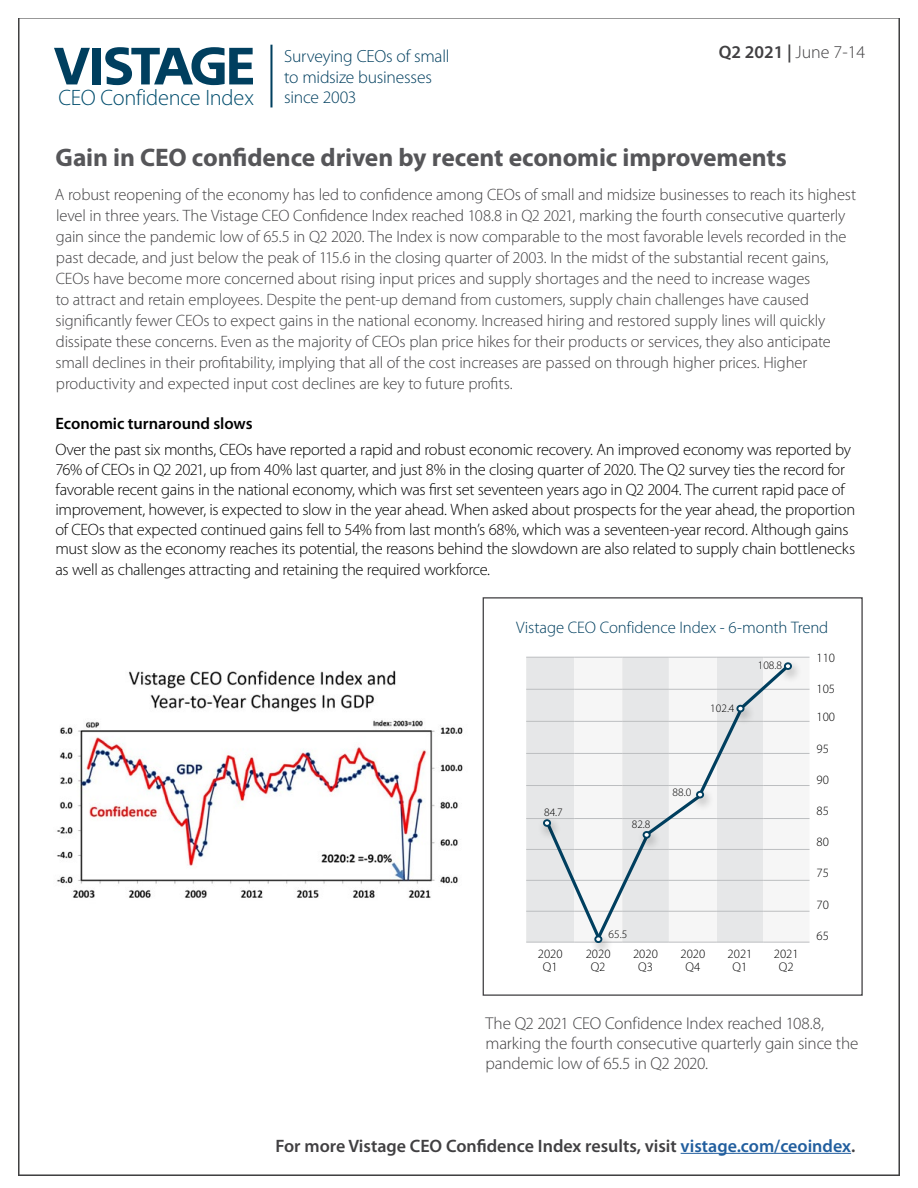
<style>
.page{position:relative;width:918px;height:1188px;background:#fff}
.page>*{position:absolute;margin:0;border:0;box-sizing:border-box;transform-origin:0 0}
.t1{font:700 25.5px "Myriad Pro";letter-spacing:-.005em;color:#565659}
.t2{font:300 22.35px "Myriad Pro";letter-spacing:-.01em;color:#004d6d}
.t3{font:600 18px "Myriad Pro";color:#414042}
.t4{font:300 18px "Myriad Pro";color:#414042}
.t5{font:300 17.55px/20.4px "Myriad Pro";letter-spacing:-.015em;color:#003f5f}
.t6{font:300 17.1px/20px "Myriad Pro";letter-spacing:-.01em;color:#414042}
.t7{font:300 16.8px "Myriad Pro";color:#003f5f}
.t8{font:300 16.5px/21px "Myriad Pro";letter-spacing:-.01em;color:#414042}
.t9{font:300 16.5px/20px "Myriad Pro";letter-spacing:-.02em;color:#000}
.t10{font:600 16.5px "Myriad Pro";letter-spacing:-.005em;color:#000}
.t11{font:300 12.75px/12.8px "Myriad Pro";color:#000;text-align:center}
.t12{font:300 11.4px "Myriad Pro";color:#000}
.s1{font-weight:600}
.s2{color:#215e9e}
</style>
<div class="page">
<img style="left:18px;top:18px;width:882px;height:1157px">
<svg style="left:54px;top:48px;width:36px;height:36px"></svg>
<div style="left:92px;top:48px;width:9px;height:36px;background:#003f5f"></div>
<svg style="left:105px;top:47px;width:148px;height:38px"></svg>
<hr style="left:270px;top:45px;width:2px;height:62px;background:#003f5f">
<hr style="left:681px;top:1153px;width:170px;height:1px;background:#215e9e">
<div style="left:483px;top:597px;width:380px;height:399px;background:#fff;border:1px solid #414042"></div>
<hr style="left:526px;top:657px;width:48px;height:1px;background:#bcbec0">
<hr style="left:574px;top:657px;width:48px;height:1px;background:#bcbec0">
<hr style="left:622px;top:657px;width:47px;height:1px;background:#bcbec0">
<hr style="left:669px;top:657px;width:48px;height:1px;background:#bcbec0">
<hr style="left:717px;top:657px;width:46px;height:1px;background:#bcbec0">
<hr style="left:763px;top:657px;width:47px;height:1px;background:#bcbec0">
<div style="left:778px;top:658px;width:25px;height:25px;background:#f6f6f6"></div>
<svg style="left:526px;top:660px;width:284px;height:292px"></svg>
<div style="left:784px;top:662px;width:8px;height:8px;border:2px solid #003f5f;border-radius:50%"></div>
<img style="left:54px;top:665px;width:414px;height:241px">
<p class="t5" style="left:284px;top:46px;width:167px">Surveying CEOs of small to midsize businesses</p>
<h2 class="t2" style="left:58px;top:84px;width:197px">CEO Confidence Index</h2>
<p class="t5" style="left:284px;top:87px;width:74px">since 2003</p>
<p class="t4" style="left:719px;top:41px;width:148px"><span class="s1">Q2 2021 |</span> June 7-14</p>
<h1 class="t1" style="left:56px;top:140px;width:733px">Gain in CEO confidence driven by recent economic improvements</h1>
<p class="t8" style="left:55px;top:184px;width:803px">A robust reopening of the economy has led to confidence among CEOs of small and midsize businesses to reach its highest level in three years. The Vistage CEO Confidence Index reached 108.8 in Q2 2021, marking the fourth consecutive quarterly gain since the pandemic low of 65.5 in Q2 2020. The Index is now comparable to the most favorable levels recorded in the past decade, and just below the peak of 115.6 in the closing quarter of 2003. In the midst of the substantial recent gains, CEOs have become more concerned about rising input prices and supply shortages and the need to increase wages<br>to attract and retain employees. Despite the pent-up demand from customers, supply chain challenges have caused significantly fewer CEOs to expect gains in the national economy. Increased hiring and restored supply lines will quickly dissipate these concerns. Even as the majority of CEOs plan price hikes for their products or services, they also anticipate small declines in their profitability, implying that all of the cost increases are passed on through higher prices. Higher productivity and expected input cost declines are key to future profits.</p>
<p class="t10" style="left:55px;top:413px;width:199px">Economic turnaround slows</p>
<p class="t9" style="left:55px;top:440px;width:801px">Over the past six months, CEOs have reported a rapid and robust economic recovery. An improved economy was reported by 76% of CEOs in Q2 2021, up from 40% last quarter, and just 8% in the closing quarter of 2020. The Q2 survey ties the record for favorable recent gains in the national economy, which was first set seventeen years ago in Q2 2004. The current rapid pace of improvement, however, is expected to slow in the year ahead. When asked about prospects for the year ahead, the proportion of CEOs that expected continued gains fell to 54% from last month’s 68%, which was a seventeen-year record. Although gains must slow as the economy reaches its potential, the reasons behind the slowdown are also related to supply chain bottlenecks as well as challenges attracting and retaining the required workforce.</p>
<p class="t7" style="left:516px;top:617px;width:314px">Vistage CEO Confidence Index - 6-month Trend</p>
<p class="t12" style="left:544px;top:805px;width:20px">84.7</p>
<p class="t12" style="left:710px;top:701px;width:26px">102.4</p>
<p class="t12" style="left:758px;top:659px;width:26px">108.8</p>
<p class="t12" style="left:632px;top:817px;width:20px">82.8</p>
<p class="t12" style="left:673px;top:786px;width:20px">88.0</p>
<p class="t12" style="left:609px;top:927px;width:20px">65.5</p>
<p class="t11" style="left:538px;top:947px;width:26px">2020<br>Q1</p>
<p class="t11" style="left:586px;top:947px;width:26px">2020<br>Q2</p>
<p class="t11" style="left:633px;top:947px;width:26px">2020<br>Q3</p>
<p class="t11" style="left:680px;top:947px;width:26px">2020<br>Q4</p>
<p class="t11" style="left:728px;top:947px;width:26px">2021<br>Q1</p>
<p class="t11" style="left:774px;top:947px;width:26px">2021<br>Q2</p>
<p class="t11" style="left:817px;top:651px;width:20px">110</p>
<p class="t11" style="left:817px;top:682px;width:20px">105</p>
<p class="t11" style="left:817px;top:711px;width:20px">100</p>
<p class="t11" style="left:817px;top:742px;width:14px">95</p>
<p class="t11" style="left:817px;top:773px;width:14px">90</p>
<p class="t11" style="left:817px;top:804px;width:14px">85</p>
<p class="t11" style="left:817px;top:836px;width:14px">80</p>
<p class="t11" style="left:817px;top:867px;width:14px">75</p>
<p class="t11" style="left:817px;top:898px;width:14px">70</p>
<p class="t11" style="left:817px;top:929px;width:14px">65</p>
<p class="t6" style="left:486px;top:1013px;width:375px">The Q2 2021 CEO Confidence Index reached 108.8, marking the fourth consecutive quarterly gain since the pandemic low of 65.5 in Q2 2020.</p>
<p class="t3" style="left:276px;top:1134px;width:581px">For more Vistage CEO Confidence Index results, visit <span class="s2">vistage.com/ceoindex</span>.</p>
</div>
